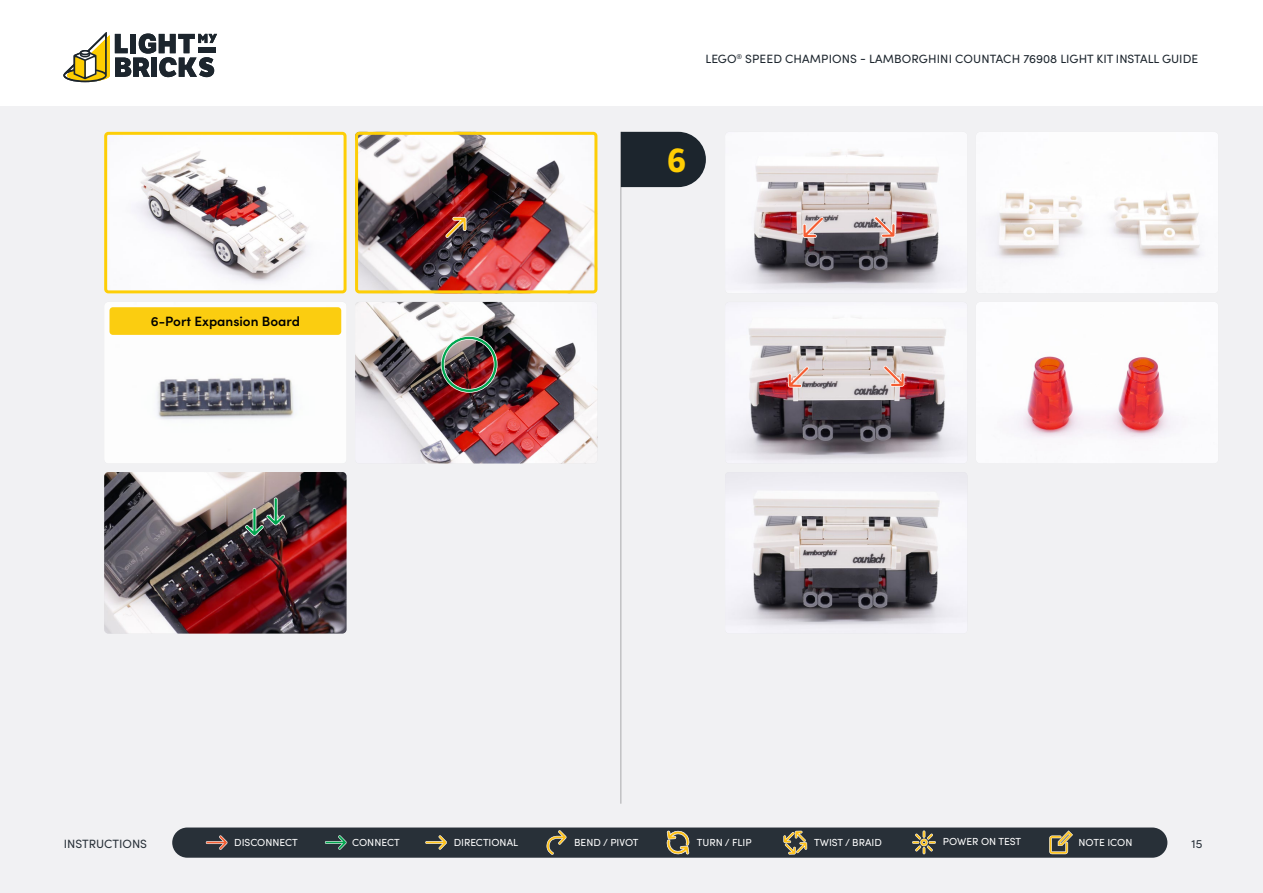
<style>
.page{position:relative;width:1263px;height:893px;background:#fff}
.page>*{position:absolute;margin:0;border:0;box-sizing:border-box;transform-origin:0 0}
.t1{font:700 33px "LFT Etica";color:#ffcd03}
.t2{font:600 13.5px "Sofia Pro";color:#000}
.t3{font:12px "Sofia Pro";letter-spacing:.005em;color:#1c252d}
.t4{font:12px "Sofia Pro";color:#283038}
.t5{font:10.2px "Sofia Pro";color:#fff}
</style>
<div class="page">
<div style="left:0;top:106px;width:1263px;height:787px;background:#f1f1f3"></div>
<hr style="left:621px;top:132px;width:1px;height:672px;background:#000">
<div style="left:172px;top:827px;width:995px;height:31px;background:#283038;border-radius:15px"></div>
<svg style="left:783px;top:831px;width:24px;height:23px"></svg>
<svg style="left:206px;top:835px;width:22px;height:15px"></svg>
<svg style="left:325px;top:835px;width:22px;height:15px"></svg>
<svg style="left:425px;top:835px;width:22px;height:15px"></svg>
<svg style="left:546px;top:830px;width:21px;height:25px"></svg>
<svg style="left:1049px;top:830px;width:24px;height:24px"></svg>
<svg style="left:912px;top:830px;width:24px;height:24px"></svg>
<svg style="left:666px;top:830px;width:24px;height:25px"></svg>
<svg style="left:63px;top:32px;width:154px;height:50px"></svg>
<svg style="left:621px;top:132px;width:85px;height:55px;background:#2a333a"></svg>
<img style="left:986px;top:132px;width:232px;height:161px">
<img style="left:752px;top:132px;width:207px;height:156px">
<img style="left:355px;top:302px;width:242px;height:161px">
<img style="left:976px;top:302px;width:242px;height:161px">
<img style="left:104px;top:472px;width:243px;height:162px">
<img style="left:749px;top:492px;width:193px;height:133px">
<img style="left:738px;top:311px;width:211px;height:149px">
<svg style="left:874px;top:216px;width:21px;height:22px"></svg>
<img style="left:441px;top:336px;width:56px;height:57px">
<img style="left:111px;top:136px;width:232px;height:153px">
<div style="left:104px;top:132px;width:243px;height:161px;border:3px solid #fdce07;border-radius:3px"></div>
<img style="left:359px;top:136px;width:238px;height:157px">
<div style="left:355px;top:132px;width:242px;height:161px;border:3px solid #fdce07;border-radius:3px"></div>
<img style="left:105px;top:302px;width:241px;height:161px">
<div style="left:109px;top:307px;width:232px;height:28px;background:#fbcd10;border-radius:3px"></div>
<svg style="left:445px;top:217px;width:22px;height:21px"></svg>
<svg style="left:245px;top:497px;width:40px;height:39px;background:#637267"></svg>
<svg style="left:803px;top:217px;width:21px;height:21px"></svg>
<svg style="left:788px;top:366px;width:21px;height:22px"></svg>
<svg style="left:883px;top:365px;width:21px;height:22px"></svg>
<h2 class="t2" style="left:151px;top:311px;width:151px">6-Port Expansion Board</h2>
<p class="t3" style="left:705px;top:50px;width:494px">LEGO<sup>®</sup> SPEED CHAMPIONS - LAMBORGHINI COUNTACH 76908 LIGHT KIT INSTALL GUIDE</p>
<h1 class="t1" style="left:667px;top:140px;width:21px">6</h1>
<p class="t4" style="left:64px;top:835px;width:85px">INSTRUCTIONS</p>
<p class="t5" style="left:234px;top:835px;width:65px">DISCONNECT</p>
<p class="t5" style="left:352px;top:835px;width:49px">CONNECT</p>
<p class="t5" style="left:454px;top:835px;width:66px">DIRECTIONAL</p>
<p class="t5" style="left:574px;top:835px;width:66px">BEND / PIVOT</p>
<p class="t5" style="left:697px;top:835px;width:56px">TURN / FLIP</p>
<p class="t5" style="left:814px;top:835px;width:69px">TWIST / BRAID</p>
<p class="t5" style="left:943px;top:834px;width:80px">POWER ON TEST</p>
<p class="t5" style="left:1078px;top:835px;width:55px">NOTE ICON</p>
<p class="t4" style="left:1191px;top:835px;width:12px">15</p>
</div>
